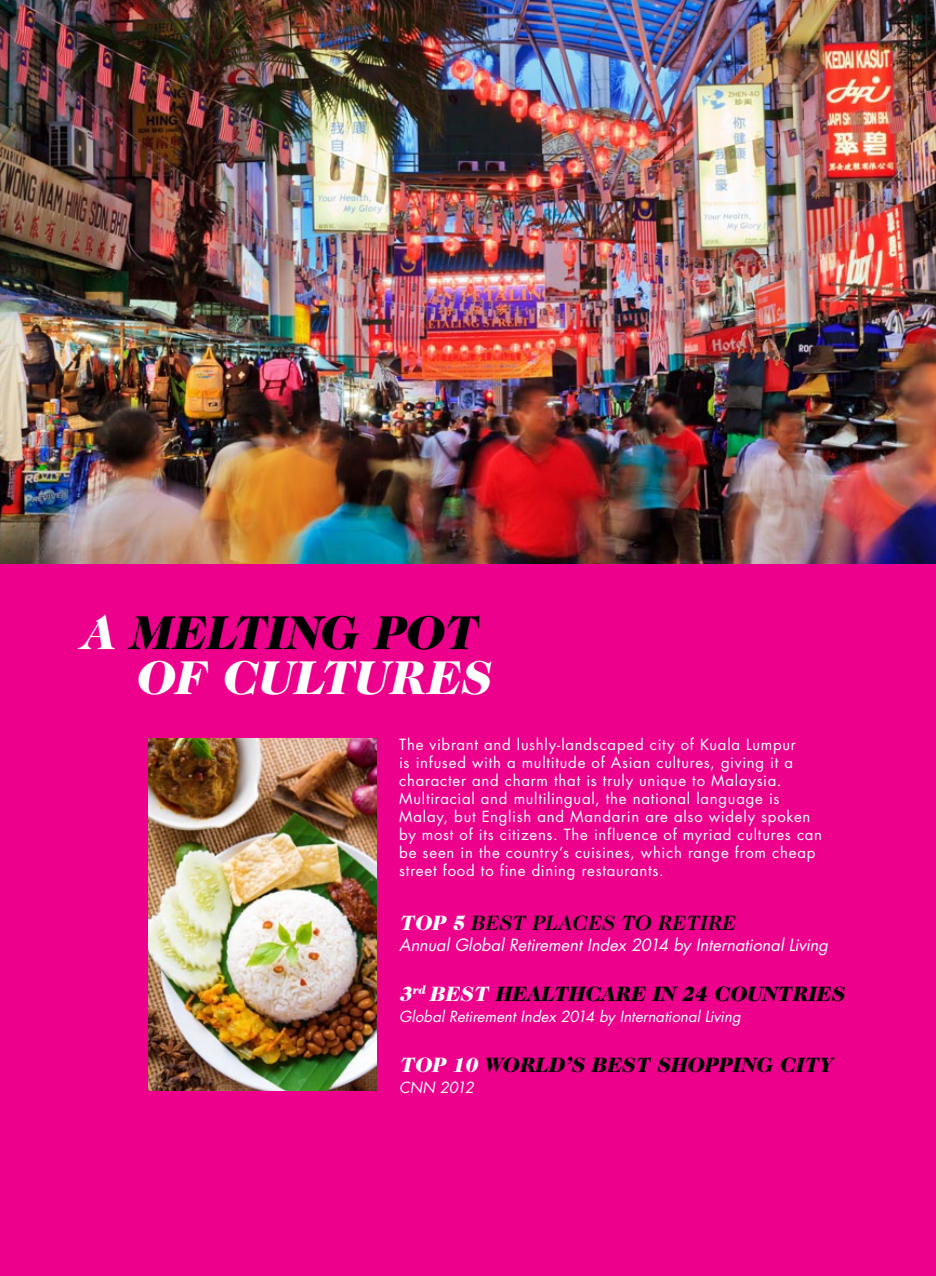
<style>
.page{position:relative;width:936px;height:1276px;background:#fff}
.page>*{position:absolute;margin:0;border:0;box-sizing:border-box;transform-origin:0 0}
.t1{font:italic 900 48px/45px "Caslon Two Twenty Four";letter-spacing:-.005em;color:#fff;text-align:right}
.t2{font:italic 900 21px "Caslon Two Twenty Four";color:#000}
.t3{font:italic 700 21px "Caslon Two Twenty Four";color:#000}
.t4{font:italic 16.5px "Futura";letter-spacing:-.005em;color:#fff}
.t5{font:15px/18px "Futura";letter-spacing:.045em;color:#fff}
.t6{font:italic 15px "Futura";color:#fff}
.s1{color:#000}
.s2{font-weight:900;color:#fff}
.s3{color:#fff}
</style>
<div class="page">
<div style="left:0;top:0;width:935px;height:1276px;background:#ec008c"></div>
<img style="left:148px;top:738px;width:228px;height:353px">
<img style="left:0;top:0;width:935px;height:563px">
<h1 class="t1" style="left:81px;top:610px;width:411px">A <span class="s1">MELTING POT<br></span>OF CULTURES</h1>
<p class="t5" style="left:399px;top:736px;width:424px">The vibrant and lushly-landscaped city of Kuala Lumpur<br>is infused with a multitude of Asian cultures, giving it a character and charm that is truly unique to Malaysia.<br>Multiracial and multilingual, the national language is Malay, but English and Mandarin are also widely spoken by most of its citizens. The influence of myriad cultures can be seen in the country’s cuisines, which range from cheap street food to fine dining restaurants.</p>
<h2 class="t3" style="left:399px;top:910px;width:338px"><span class="s2">TOP 5</span> BEST PLACES TO RETIRE</h2>
<p class="t4" style="left:399px;top:934px;width:430px">Annual Global Retirement Index 2014 by International Living</p>
<h2 class="t2" style="left:399px;top:981px;width:446px"><span class="s3">3</span><sup>RD</sup> <span class="s3">BEST</span> HEALTHCARE IN 24 COUNTRIES</h2>
<p class="t6" style="left:399px;top:1007px;width:343px">Global Retirement Index 2014 by International Living</p>
<h2 class="t2" style="left:399px;top:1052px;width:434px"><span class="s3">TOP 10</span> WORLD’S BEST SHOPPING CITY</h2>
<p class="t6" style="left:399px;top:1078px;width:76px">CNN 2012</p>
</div>
